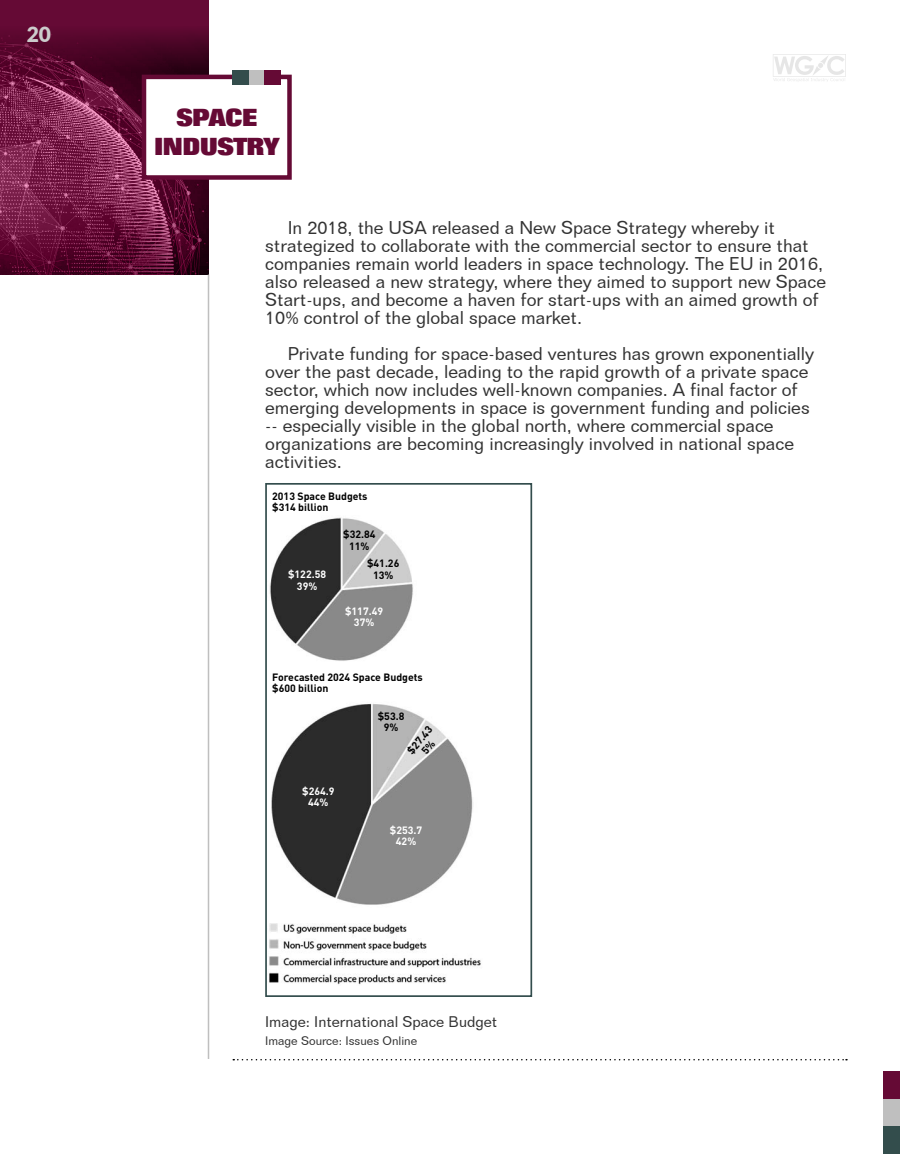
<style>
.page{position:relative;width:900px;height:1167px;background:#fff}
.page>*{position:absolute;margin:0;border:0;box-sizing:border-box;transform-origin:0 0}
.t1{font:800 24px/28.8px "Folio";letter-spacing:-.02em;color:#650a35}
.t2{font:900 21px "Lato";color:#ccc}
.t3{font:18px/18px "Folio BT";color:#333}
.t4{font:15px "Folio BT";color:#333}
.t5{font:12px "Folio BT";color:#333}
.t6{font:700 10.5px/11.4px "DINOT";color:#000;text-align:center}
.t7{font:700 10.5px/11.4px "DINOT";color:#fff;text-align:center}
</style>
<div class="page">
<div style="left:0;top:0;width:208px;height:274px;background:#650a35"></div>
<img style="left:0;top:31px;width:208px;height:243px">
<div style="left:884px;top:1098px;width:16px;height:28px;background:#bfbfbf"></div>
<div style="left:884px;top:1126px;width:16px;height:27px;background:#334d4c"></div>
<div style="left:884px;top:1071px;width:16px;height:27px;background:#650a35"></div>
<svg style="left:773px;top:54px;width:73px;height:27px"></svg>
<svg style="left:233px;top:1059px;width:614px;height:1px"></svg>
<hr style="left:208px;top:274px;width:1px;height:784px;background:#bfbfbf">
<div style="left:142px;top:75px;width:150px;height:105px;background:#fff;border:4px solid #650a35"></div>
<div style="left:249px;top:70px;width:16px;height:14px;background:#bfbfbf"></div>
<div style="left:232px;top:70px;width:17px;height:14px;background:#334d4c"></div>
<div style="left:265px;top:70px;width:16px;height:14px;background:#650a35"></div>
<img style="left:269px;top:517px;width:212px;height:468px">
<div style="left:265px;top:483px;width:267px;height:513px;border:2px solid #334d4d"></div>
<p class="t2" style="left:27px;top:18px;width:26px">20</p>
<h1 class="t1" style="left:154px;top:104px;width:127px;text-indent:22px">SPACE<br>INDUSTRY</h1>
<p class="t3" style="left:265px;top:218px;width:562px;text-indent:22px">In 2018, the USA released a New Space Strategy whereby it strategized to collaborate with the commercial sector to ensure that companies remain world leaders in space technology. The EU in 2016, also released a new strategy, where they aimed to support new Space Start-ups, and become a haven for start-ups with an aimed growth of 10% control of the global space market.</p>
<p class="t3" style="left:265px;top:344px;width:551px;text-indent:22px">Private funding for space-based ventures has grown exponentially over the past decade, leading to the rapid growth of a private space sector, which now includes well-known companies. A final factor of emerging developments in space is government funding and policies -- especially visible in the global north, where commercial space organizations are becoming increasingly involved in national space activities.</p>
<p class="t6" style="left:272px;top:489px;width:97px;text-align:left">2013 Space Budgets $314 billion</p>
<p class="t7" style="left:288px;top:568px;width:39px">$122.58<br>39%</p>
<p class="t6" style="left:343px;top:528px;width:34px">$32.84<br>11%</p>
<p class="t6" style="left:367px;top:557px;width:34px">$41.26<br>13%</p>
<p class="t7" style="left:345px;top:605px;width:39px">$117.49<br>37%</p>
<p class="t6" style="left:272px;top:670px;width:152px;text-align:left">Forecasted 2024 Space Budgets $600 billion</p>
<p class="t7" style="left:302px;top:784px;width:34px">$264.9<br>44%</p>
<p class="t6" style="left:378px;top:709px;width:28px">$53.8<br>9%</p>
<p class="t6" style="left:405px;top:747px;width:34px;rotate:-49deg">$27.43<br>5%</p>
<p class="t7" style="left:390px;top:823px;width:34px">$253.7<br>42%</p>
<p class="t4" style="left:265px;top:1012px;width:234px">Image: International Space Budget</p>
<p class="t5" style="left:265px;top:1032px;width:153px">Image Source: Issues Online</p>
</div>
